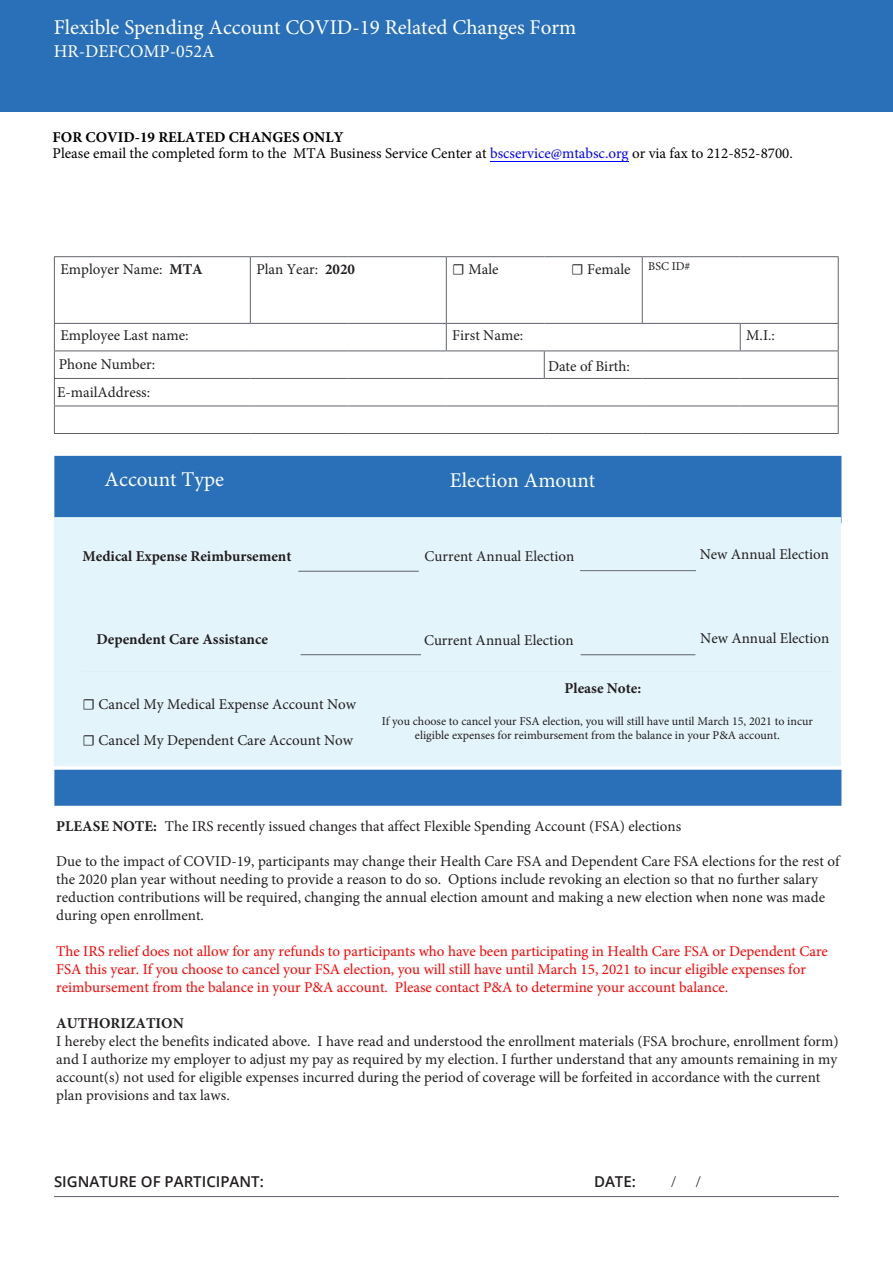
<style>
.page{position:relative;width:893px;height:1263px;background:#fff}
.page>*{position:absolute;margin:0;border:0;box-sizing:border-box;transform-origin:0 0}
.Main_Heading{font:21px "Minion Pro";color:#fff}
.t1{font:18px "Minion Pro";color:#fff}
.Main_Heading-2{font:15px/18px "Minion Pro";color:#231f20}
.t2{font:15px/18px "Minion Pro";color:#f00}
.Main_Heading-3{font:15px/16.6px "Minion Pro";color:#000}
.t3{font:700 15px "Minion Pro";color:#231f20}
.t4{font:600 15px "Open Sans";color:#231f20}
.t5{font:300 15px "Open Sans";color:#231f20}
.t6{font:12px/14.4px "Minion Pro";color:#231f20;text-align:center}
.s1{font-weight:700}
.s2{color:#00f}
</style>
<div class="page">
<div style="left:0;top:0;width:893px;height:112px;background:#2a70b8"></div>
<hr style="left:54px;top:256px;width:196px;height:1px;background:#5f6369">
<hr style="left:54px;top:257px;width:1px;height:66px;background:#5f6369">
<hr style="left:250px;top:256px;width:98px;height:1px;background:#5f6369">
<hr style="left:250px;top:257px;width:1px;height:66px;background:#5f6369">
<hr style="left:348px;top:256px;width:98px;height:1px;background:#5f6369">
<hr style="left:446px;top:256px;width:98px;height:1px;background:#5f6369">
<hr style="left:446px;top:257px;width:1px;height:66px;background:#5f6369">
<hr style="left:544px;top:256px;width:98px;height:1px;background:#5f6369">
<hr style="left:642px;top:256px;width:98px;height:1px;background:#5f6369">
<hr style="left:642px;top:257px;width:1px;height:66px;background:#5f6369">
<hr style="left:740px;top:256px;width:99px;height:1px;background:#5f6369">
<hr style="left:54px;top:323px;width:196px;height:1px;background:#5f6369">
<hr style="left:250px;top:323px;width:98px;height:1px;background:#5f6369">
<hr style="left:348px;top:323px;width:98px;height:1px;background:#5f6369">
<hr style="left:54px;top:351px;width:196px;height:1px;background:#5f6369">
<hr style="left:250px;top:351px;width:98px;height:1px;background:#5f6369">
<hr style="left:348px;top:351px;width:98px;height:1px;background:#5f6369">
<svg style="left:544px;top:352px;width:1px;height:26px"></svg>
<hr style="left:54px;top:378px;width:196px;height:1px;background:#5f6369">
<hr style="left:250px;top:378px;width:98px;height:1px;background:#5f6369">
<hr style="left:348px;top:378px;width:98px;height:1px;background:#5f6369">
<hr style="left:446px;top:378px;width:98px;height:1px;background:#5f6369">
<hr style="left:544px;top:378px;width:98px;height:1px;background:#5f6369">
<hr style="left:642px;top:378px;width:98px;height:1px;background:#5f6369">
<hr style="left:740px;top:378px;width:99px;height:1px;background:#5f6369">
<hr style="left:54px;top:406px;width:196px;height:1px;background:#5f6369">
<svg style="left:54px;top:324px;width:1px;height:109px"></svg>
<hr style="left:250px;top:406px;width:98px;height:1px;background:#5f6369">
<hr style="left:348px;top:406px;width:98px;height:1px;background:#5f6369">
<hr style="left:446px;top:406px;width:98px;height:1px;background:#5f6369">
<hr style="left:544px;top:406px;width:98px;height:1px;background:#5f6369">
<hr style="left:642px;top:406px;width:98px;height:1px;background:#5f6369">
<hr style="left:740px;top:406px;width:99px;height:1px;background:#5f6369">
<hr style="left:54px;top:433px;width:196px;height:1px;background:#5f6369">
<hr style="left:250px;top:433px;width:98px;height:1px;background:#5f6369">
<hr style="left:348px;top:433px;width:98px;height:1px;background:#5f6369">
<hr style="left:446px;top:433px;width:98px;height:1px;background:#5f6369">
<hr style="left:544px;top:433px;width:98px;height:1px;background:#5f6369">
<hr style="left:642px;top:433px;width:98px;height:1px;background:#5f6369">
<hr style="left:740px;top:433px;width:99px;height:1px;background:#5f6369">
<hr style="left:446px;top:323px;width:98px;height:1px;background:#5f6369">
<svg style="left:446px;top:324px;width:1px;height:27px"></svg>
<hr style="left:544px;top:323px;width:98px;height:1px;background:#5f6369">
<hr style="left:642px;top:323px;width:98px;height:1px;background:#5f6369">
<hr style="left:740px;top:323px;width:99px;height:1px;background:#5f6369">
<hr style="left:446px;top:351px;width:98px;height:1px;background:#5f6369">
<hr style="left:544px;top:351px;width:98px;height:1px;background:#5f6369">
<hr style="left:642px;top:351px;width:98px;height:1px;background:#5f6369">
<hr style="left:740px;top:351px;width:99px;height:1px;background:#5f6369">
<svg style="left:740px;top:324px;width:1px;height:27px"></svg>
<hr style="left:838px;top:257px;width:1px;height:66px;background:#5f6369">
<svg style="left:838px;top:324px;width:1px;height:109px"></svg>
<div style="left:54px;top:456px;width:787px;height:350px;background:#2a70b8"></div>
<div style="left:54px;top:517px;width:787px;height:249px;background:#e3f4fa"></div>
<hr style="left:54px;top:1196px;width:785px;height:1px;background:#5f6369">
<hr style="left:298px;top:571px;width:121px;height:1px;background:#5f6369">
<hr style="left:580px;top:570px;width:116px;height:1px;background:#5f6369">
<hr style="left:301px;top:654px;width:120px;height:1px;background:#5f6369">
<hr style="left:581px;top:654px;width:114px;height:1px;background:#5f6369">
<hr style="left:490px;top:161px;width:139px;height:1px;background:#00f">
<h1 class="Main_Heading" style="left:54px;top:13px;width:524px">Flexible Spending Account COVID-19 Related Changes Form</h1>
<p class="t1" style="left:54px;top:39px;width:162px">HR-DEFCOMP-052A</p>
<p class="Main_Heading-3" style="left:53px;top:129px;width:742px"><span class="s1">FOR COVID-19 RELATED CHANGES ONLY<br></span>Please email the completed form to the MTA Business Service Center at <span class="s2">bscservice@mtabsc.org</span> or via fax to 212-852-8700.</p>
<p class="Main_Heading-2" style="left:60px;top:260px;width:144px">Employer Name: <span class="s1">MTA</span></p>
<p class="Main_Heading-2" style="left:256px;top:260px;width:100px">Plan Year: <span class="s1">2020</span></p>
<p class="Main_Heading-2" style="left:452px;top:260px;width:48px">☐ Male</p>
<p class="Main_Heading-2" style="left:571px;top:260px;width:61px">☐ Female</p>
<p class="t6" style="left:648px;top:259px;width:44px">BSC ID#</p>
<p class="Main_Heading-2" style="left:60px;top:327px;width:130px">Employee Last name:</p>
<p class="Main_Heading-2" style="left:452px;top:327px;width:72px">First Name:</p>
<p class="Main_Heading-2" style="left:746px;top:327px;width:30px">M.I.:</p>
<p class="Main_Heading-2" style="left:59px;top:355px;width:98px">Phone Number:</p>
<p class="Main_Heading-2" style="left:548px;top:358px;width:83px">Date of Birth:</p>
<p class="Main_Heading-2" style="left:57px;top:383px;width:95px">E-mailAddress:</p>
<h1 class="Main_Heading" style="left:105px;top:465px;width:121px">Account Type</h1>
<p class="Main_Heading" style="left:450px;top:466px;width:147px">Election Amount</p>
<p class="t3" style="left:82px;top:545px;width:210px">Medical Expense Reimbursement</p>
<p class="Main_Heading-2" style="left:425px;top:547px;width:151px">Current Annual Election</p>
<p class="Main_Heading-2" style="left:700px;top:545px;width:131px">New Annual Election</p>
<p class="t3" style="left:97px;top:629px;width:173px">Dependent Care Assistance</p>
<p class="Main_Heading-2" style="left:83px;top:696px;width:275px">☐ Cancel My Medical Expense Account Now</p>
<p class="Main_Heading-2" style="left:83px;top:732px;width:272px">☐ Cancel My Dependent Care Account Now</p>
<p class="Main_Heading-2" style="left:424px;top:632px;width:151px">Current Annual Election</p>
<p class="Main_Heading-2" style="left:700px;top:629px;width:131px">New Annual Election</p>
<p class="t3" style="left:565px;top:677px;width:78px">Please Note:</p>
<p class="t6" style="left:382px;top:714px;width:433px">If you choose to cancel your FSA election, you will still have until March 15, 2021 to incur eligible expenses for reimbursement from the balance in your P&amp;A account.</p>
<p class="Main_Heading-2" style="left:56px;top:817px;width:627px"><span class="s1">PLEASE NOTE:</span> The IRS recently issued changes that affect Flexible Spending Account (FSA) elections</p>
<p class="Main_Heading-2" style="left:56px;top:852px;width:785px">Due to the impact of COVID-19, participants may change their Health Care FSA and Dependent Care FSA elections for the rest of the 2020 plan year without needing to provide a reason to do so. Options include revoking an election so that no further salary reduction contributions will be required, changing the annual election amount and making a new election when none was made during open enrollment.</p>
<p class="t2" style="left:56px;top:942px;width:773px">The IRS relief does not allow for any refunds to participants who have been participating in Health Care FSA or Dependent Care<br>FSA this year. If you choose to cancel your FSA election, you will still have until March 15, 2021 to incur eligible expenses for reimbursement from the balance in your P&amp;A account. Please contact P&amp;A to determine your account balance.</p>
<p class="t3" style="left:56px;top:1013px;width:129px">AUTHORIZATION</p>
<p class="Main_Heading-2" style="left:56px;top:1032px;width:784px">I hereby elect the benefits indicated above. I have read and understood the enrollment materials (FSA brochure, enrollment form) and I authorize my employer to adjust my pay as required by my election. I further understand that any amounts remaining in my account(s) not used for eligible expenses incurred during the period of coverage will be forfeited in accordance with the current plan provisions and tax laws.</p>
<p class="t4" style="left:54px;top:1171px;width:211px">SIGNATURE OF PARTICIPANT:</p>
<p class="t4" style="left:594px;top:1171px;width:43px">DATE:</p>
<p class="t5" style="left:671px;top:1171px;width:7px">/</p>
<p class="t5" style="left:696px;top:1171px;width:7px">/</p>
</div>
